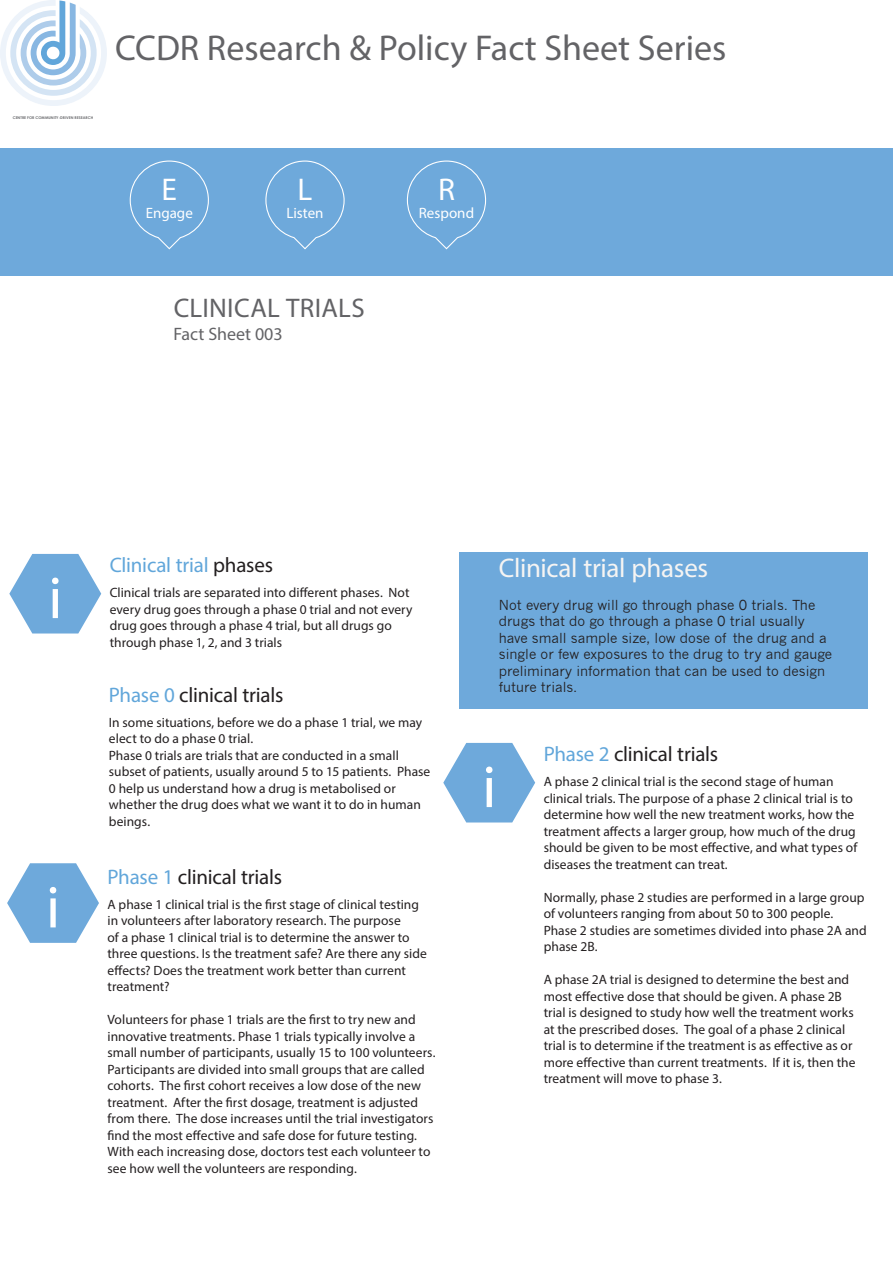
<style>
.page{position:relative;width:893px;height:1263px;background:#fff}
.page>*{position:absolute;margin:0;border:0;box-sizing:border-box;transform-origin:0 0}
.t1{font:60px "Myriad Pro";color:#fff}
.t2{font:36px "Myriad Pro";color:#636366}
.t3{font:31.5px "Myriad Pro";color:#fff}
.t4{font:27px "Myriad Pro";letter-spacing:-.01em;color:#f5f4f3}
.t5{font:27px "Myriad Pro";letter-spacing:.01em;color:#636366}
.t6{font:21px "Myriad Pro";letter-spacing:-.01em;color:#231f20}
.t7{font:21px "Myriad Pro";letter-spacing:-.01em;color:#61a6da}
.t8{font:18px "Myriad Pro";color:#636366}
.t9{font:15px "Myriad Pro";color:#fff}
.t10{font:13.5px/16.5px "Myriad Pro";letter-spacing:.005em;color:#231f20}
.t11{font:13.5px/16.5px "News Gothic";color:#231f20}
.t12{font:700 3.75px "Century Gothic";color:#6c6d70}
.s1{color:#231f20}
.s2{color:#61a6da}
</style>
<div class="page">
<div style="left:0;top:149px;width:893px;height:127px;background:#6ea9db"></div>
<svg style="left:129px;top:160px;width:80px;height:90px"></svg>
<svg style="left:406px;top:160px;width:81px;height:90px"></svg>
<svg style="left:265px;top:160px;width:80px;height:90px"></svg>
<svg style="left:9px;top:554px;width:92px;height:79px"></svg>
<svg style="left:0;top:0;width:107px;height:106px"></svg>
<svg style="left:7px;top:863px;width:92px;height:80px"></svg>
<div style="left:459px;top:552px;width:408px;height:157px;background:#6ea9db"></div>
<svg style="left:443px;top:743px;width:92px;height:79px"></svg>
<p class="t12" style="left:13px;top:115px;width:82px">CENTRE FOR COMMUNITY-DRIVEN RESEARCH</p>
<h2 class="t2" style="left:115px;top:26px;width:613px">CCDR Research &amp; Policy Fact Sheet Series</h2>
<h3 class="t3" style="left:162px;top:170px;width:17px">E</h3>
<p class="t9" style="left:146px;top:203px;width:49px">Engage</p>
<h3 class="t3" style="left:298px;top:170px;width:16px">L</h3>
<p class="t9" style="left:286px;top:203px;width:39px">Listen</p>
<h3 class="t3" style="left:438px;top:170px;width:18px">R</h3>
<p class="t9" style="left:419px;top:203px;width:57px">Respond</p>
<h3 class="t5" style="left:174px;top:291px;width:192px">CLINICAL TRIALS</h3>
<h3 class="t8" style="left:174px;top:323px;width:111px">Fact Sheet 003</h3>
<h1 class="t1" style="left:48px;top:561px;width:16px">i</h1>
<h1 class="t1" style="left:46px;top:870px;width:16px">i</h1>
<h3 class="t7" style="left:110px;top:552px;width:165px">Clinical trial <span class="s1">phases</span></h3>
<p class="t10" style="left:110px;top:584px;width:304px">Clinical trials are separated into different phases. Not every drug goes through a phase 0 trial and not every drug goes through a phase 4 trial, but all drugs go through phase 1, 2, and 3 trials</p>
<h3 class="t6" style="left:109px;top:682px;width:176px"><span class="s2">Phase 0</span> clinical trials</h3>
<p class="t10" style="left:109px;top:714px;width:323px">In some situations, before we do a phase 1 trial, we may elect to do a phase 0 trial.<br>Phase 0 trials are trials that are conducted in a small subset of patients, usually around 5 to 15 patients. Phase 0 help us understand how a drug is metabolised or whether the drug does what we want it to do in human beings.</p>
<h3 class="t6" style="left:108px;top:864px;width:176px"><span class="s2">Phase 1</span> clinical trials</h3>
<p class="t10" style="left:108px;top:896px;width:321px">A phase 1 clinical trial is the first stage of clinical testing in volunteers after laboratory research. The purpose<br>of a phase 1 clinical trial is to determine the answer to three questions. Is the treatment safe? Are there any side effects? Does the treatment work better than current treatment?</p>
<p class="t10" style="left:108px;top:1011px;width:330px">Volunteers for phase 1 trials are the first to try new and innovative treatments. Phase 1 trials typically involve a small number of participants, usually 15 to 100 volunteers.<br>Participants are divided into small groups that are called cohorts. The first cohort receives a low dose of the new treatment. After the first dosage, treatment is adjusted from there. The dose increases until the trial investigators find the most effective and safe dose for future testing.<br>With each increasing dose, doctors test each volunteer to see how well the volunteers are responding.</p>
<h3 class="t4" style="left:499px;top:552px;width:211px">Clinical trial phases</h3>
<p class="t11" style="left:499px;top:597px;width:335px">Not every drug will go through phase 0 trials. The drugs that do go through a phase 0 trial usually have small sample size, low dose of the drug and a single or few exposures to the drug to try and gauge preliminary information that can be used to design future trials.</p>
<h1 class="t1" style="left:482px;top:750px;width:16px">i</h1>
<h3 class="t6" style="left:544px;top:741px;width:176px"><span class="s2">Phase 2</span> clinical trials</h3>
<p class="t10" style="left:544px;top:773px;width:315px">A phase 2 clinical trial is the second stage of human clinical trials. The purpose of a phase 2 clinical trial is to determine how well the new treatment works, how the treatment affects a larger group, how much of the drug should be given to be most effective, and what types of diseases the treatment can treat.</p>
<p class="t10" style="left:544px;top:888px;width:325px">Normally, phase 2 studies are performed in a large group of volunteers ranging from about 50 to 300 people.<br>Phase 2 studies are sometimes divided into phase 2A and phase 2B.</p>
<p class="t10" style="left:544px;top:971px;width:313px">A phase 2A trial is designed to determine the best and most effective dose that should be given. A phase 2B trial is designed to study how well the treatment works at the prescribed doses. The goal of a phase 2 clinical trial is to determine if the treatment is as effective as or more effective than current treatments. If it is, then the treatment will move to phase 3.</p>
</div>
